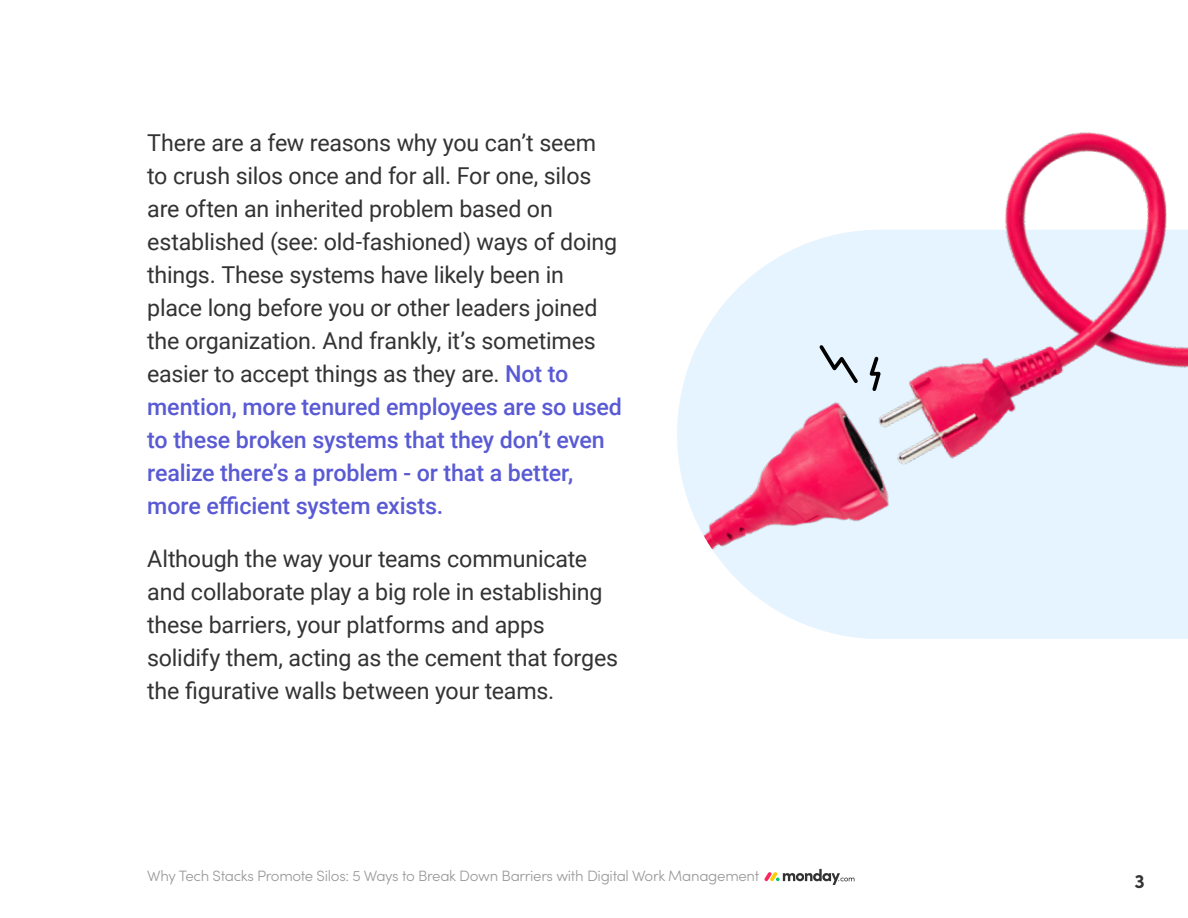
<style>
.page{position:relative;width:1188px;height:918px;background:#fff}
.page>*{position:absolute;margin:0;border:0;box-sizing:border-box;transform-origin:0 0}
.t1{font:23.25px/33px "Roboto";letter-spacing:-.01em;color:#333}
.t2{font:700 19.5px "Sofia Pro";color:#333}
.t3{font:300 15px "Sofia Pro";letter-spacing:-.02em;color:#999}
.s1{font-weight:500;color:#595ad4}
</style>
<div class="page">
<img style="left:708px;top:544px;width:480px;height:95px">
<img style="left:677px;top:132px;width:511px;height:412px">
<svg style="left:764px;top:869px;width:91px;height:16px"></svg>
<svg style="left:816px;top:342px;width:68px;height:52px;background:#cbd8e2"></svg>
<p class="t1" style="left:147px;top:125px;width:476px">There are a few reasons why you can’t seem to crush silos once and for all. For one, silos are often an inherited problem based on established (see: old-fashioned) ways of doing things. These systems have likely been in place long before you or other leaders joined the organization. And frankly, it’s sometimes easier to accept things as they are. <span class="s1">Not to mention, more tenured employees are so used to these broken systems that they don’t even realize there’s a problem - or that a better, more efficient system exists.</span></p>
<p class="t1" style="left:147px;top:541px;width:472px">Although the way your teams communicate and collaborate play a big role in establishing these barriers, your platforms and apps solidify them, acting as the cement that forges the figurative walls between your teams.</p>
<p class="t3" style="left:147px;top:865px;width:614px">Why Tech Stacks Promote Silos: 5 Ways to Break Down Barriers with Digital Work Management</p>
<p class="t2" style="left:1135px;top:866px;width:12px">3</p>
</div>
